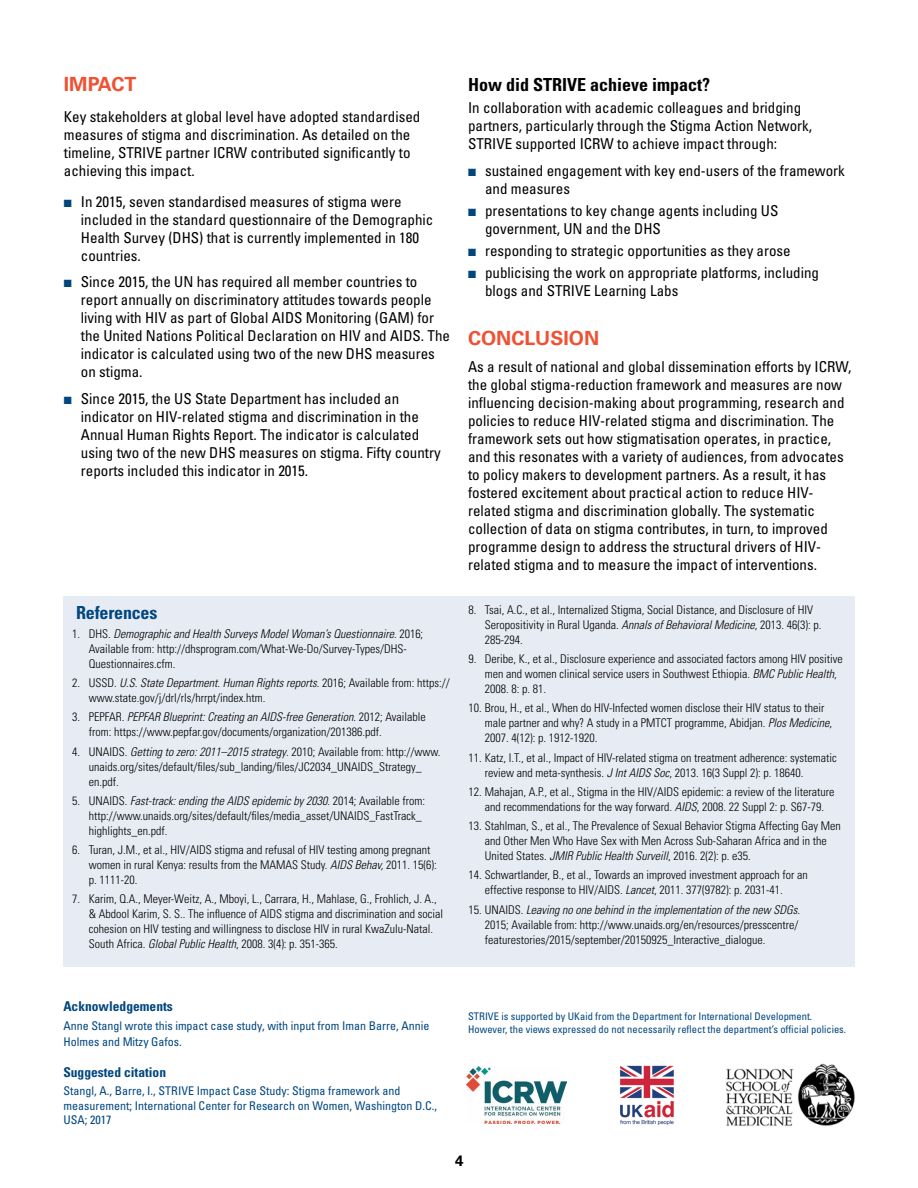
<style>
.page{position:relative;width:918px;height:1188px;background:#fff}
.page>*{position:absolute;margin:0;border:0;box-sizing:border-box;transform-origin:0 0}
.t1{font:700 19.5px "Univers";color:#f05133}
.t2{font:700 condensed 18px "Univers";color:#000}
.t3{font:700 condensed 18px "Univers";letter-spacing:-.01em;color:#00467f}
.t4{font:condensed 15px/18px "Univers";color:#000}
.t5{font:700 15px "Univers";color:#000}
.t6{font:700 condensed 13.5px "Univers";color:#00467f}
.t7{font:300 condensed 12px/15px "Univers";color:#000}
.t8{font:condensed 12px/14.4px "Univers";color:#00467f}
.t9{font:condensed 10.5px/12.6px "Univers";color:#00467f}
.s1{color:#00467f}
.s2{font-style:italic}
</style>
<div class="page">
<div style="left:64px;top:596px;width:791px;height:371px;background:#e7ebf4"></div>
<img style="left:466px;top:1067px;width:101px;height:57px">
<img style="left:620px;top:1065px;width:54px;height:61px">
<img style="left:726px;top:1063px;width:129px;height:64px">
<h1 class="t1" style="left:64px;top:73px;width:48px">IMPACT</h1>
<p class="t4" style="left:64px;top:107px;width:358px">Key stakeholders at global level have adopted standardised measures of stigma and discrimination. As detailed on the timeline, STRIVE partner ICRW contributed significantly to achieving this impact.</p>
<p class="t4" style="left:81px;top:192px;width:354px;text-indent:-17px"><span class="s1">■</span> In 2015, seven standardised measures of stigma were included in the standard questionnaire of the Demographic Health Survey (DHS) that is currently implemented in 180 countries.</p>
<p class="t4" style="left:81px;top:273px;width:371px;text-indent:-17px"><span class="s1">■</span> Since 2015, the UN has required all member countries to report annually on discriminatory attitudes towards people living with HIV as part of Global AIDS Monitoring (GAM) for the United Nations Political Declaration on HIV and AIDS. The indicator is calculated using two of the new DHS measures on stigma.</p>
<p class="t4" style="left:81px;top:389px;width:361px;text-indent:-17px"><span class="s1">■</span> Since 2015, the US State Department has included an indicator on HIV-related stigma and discrimination in the Annual Human Rights Report. The indicator is calculated using two of the new DHS measures on stigma. Fifty country reports included this indicator in 2015.</p>
<h2 class="t3" style="left:76px;top:601px;width:83px">References</h2>
<p class="t7" style="left:89px;top:626px;width:336px;text-indent:-16px">1. DHS. <span class="s2">Demographic and Health Surveys Model Woman’s Questionnaire</span>. 2016;<br>Available from: http://dhsprogram.com/What-We-Do/Survey-Types/DHS-<br>Questionnaires.cfm.</p>
<p class="t7" style="left:89px;top:676px;width:362px;text-indent:-16px">2. USSD. <span class="s2">U.S. State Department. Human Rights reports</span>. 2016; Available from: https:// www.state.gov/j/drl/rls/hrrpt/index.htm.</p>
<p class="t7" style="left:89px;top:710px;width:339px;text-indent:-16px">3. PEPFAR. <span class="s2">PEPFAR Blueprint: Creating an AIDS-free Generation</span>. 2012; Available from: https://www.pepfar.gov/documents/organization/201386.pdf.</p>
<p class="t7" style="left:89px;top:744px;width:353px;text-indent:-16px">4. UNAIDS. <span class="s2">Getting to zero: 2011–2015 strategy</span>. 2010; Available from: http://www. unaids.org/sites/default/files/sub_landing/files/JC2034_UNAIDS_Strategy_ en.pdf.</p>
<p class="t7" style="left:89px;top:793px;width:338px;text-indent:-16px">5. UNAIDS. <span class="s2">Fast-track: ending the AIDS epidemic by 2030</span>. 2014; Available from: http://www.unaids.org/sites/default/files/media_asset/UNAIDS_FastTrack_ highlights_en.pdf.</p>
<p class="t7" style="left:89px;top:842px;width:349px;text-indent:-16px">6. Turan, J.M., et al., HIV/AIDS stigma and refusal of HIV testing among pregnant women in rural Kenya: results from the MAMAS Study. <span class="s2">AIDS Behav,</span> 2011. 15(6): p. 1111-20.</p>
<p class="t7" style="left:89px;top:892px;width:356px;text-indent:-16px">7. Karim, Q.A., Meyer-Weitz, A., Mboyi, L., Carrara, H., Mahlase, G., Frohlich, J. A., &amp; Abdool Karim, S. S.. The influence of AIDS stigma and discrimination and social cohesion on HIV testing and willingness to disclose HIV in rural KwaZulu-Natal.<br>South Africa. <span class="s2">Global Public Health</span>, 2008. 3(4): p. 351-365.</p>
<h2 class="t2" style="left:468px;top:74px;width:244px">How did STRIVE achieve impact?</h2>
<p class="t4" style="left:468px;top:99px;width:346px">In collaboration with academic colleagues and bridging partners, particularly through the Stigma Action Network,<br>STRIVE supported ICRW to achieve impact through:</p>
<p class="t4" style="left:485px;top:161px;width:361px;text-indent:-17px"><span class="s1">■</span> sustained engagement with key end-users of the framework and measures</p>
<p class="t4" style="left:485px;top:201px;width:295px;text-indent:-17px"><span class="s1">■</span> presentations to key change agents including US government, UN and the DHS</p>
<p class="t4" style="left:468px;top:242px;width:324px"><span class="s1">■</span> responding to strategic opportunities as they arose</p>
<p class="t4" style="left:485px;top:264px;width:336px;text-indent:-17px"><span class="s1">■</span> publicising the work on appropriate platforms, including blogs and STRIVE Learning Labs</p>
<h1 class="t1" style="left:468px;top:327px;width:133px">CONCLUSION</h1>
<p class="t4" style="left:468px;top:357px;width:385px">As a result of national and global dissemination efforts by ICRW, the global stigma-reduction framework and measures are now influencing decision-making about programming, research and policies to reduce HIV-related stigma and discrimination. The framework sets out how stigmatisation operates, in practice, and this resonates with a variety of audiences, from advocates to policy makers to development partners. As a result, it has fostered excitement about practical action to reduce HIV&shy;related stigma and discrimination globally. The systematic collection of data on stigma contributes, in turn, to improved programme design to address the structural drivers of HIV&shy;related stigma and to measure the impact of interventions.</p>
<p class="t7" style="left:485px;top:602px;width:338px;text-indent:-16px">8. Tsai, A.C., et al., Internalized Stigma, Social Distance, and Disclosure of HIV<br>Seropositivity in Rural Uganda. <span class="s2">Annals of Behavioral Medicine</span>, 2013. 46(3): p.<br>285-294.</p>
<p class="t7" style="left:485px;top:651px;width:359px;text-indent:-16px">9. Deribe, K., et al., Disclosure experience and associated factors among HIV positive men and women clinical service users in Southwest Ethiopia. <span class="s2">BMC Public Health</span>,<br>2008. 8: p. 81.</p>
<p class="t7" style="left:485px;top:701px;width:349px;text-indent:-16px">10. Brou, H., et al., When do HIV-Infected women disclose their HIV status to their male partner and why? A study in a PMTCT programme, Abidjan. <span class="s2">Plos Medicine</span>,<br>2007. 4(12): p. 1912-1920.</p>
<p class="t7" style="left:485px;top:750px;width:353px;text-indent:-16px">11. Katz, I.T., et al., Impact of HIV-related stigma on treatment adherence: systematic review and meta-synthesis. <span class="s2">J Int AIDS Soc</span>, 2013. 16(3 Suppl 2): p. 18640.</p>
<p class="t7" style="left:468px;top:784px;width:368px;text-align:center">12. Mahajan, A.P., et al., Stigma in the HIV/AIDS epidemic: a review of the literature and recommendations for the way forward. <span class="s2">AIDS</span>, 2008. 22 Suppl 2: p. S67-79.</p>
<p class="t7" style="left:485px;top:818px;width:357px;text-indent:-16px">13. Stahlman, S., et al., The Prevalence of Sexual Behavior Stigma Affecting Gay Men and Other Men Who Have Sex with Men Across Sub-Saharan Africa and in the<br>United States. <span class="s2">JMIR Public Health Surveill</span>, 2016. 2(2): p. e35.</p>
<p class="t7" style="left:485px;top:868px;width:324px;text-indent:-16px">14. Schwartlander, B., et al., Towards an improved investment approach for an effective response to HIV/AIDS. <span class="s2">Lancet</span>, 2011. 377(9782): p. 2031-41.</p>
<p class="t7" style="left:485px;top:902px;width:317px;text-indent:-16px">15. UNAIDS. <span class="s2">Leaving no one behind in the implementation of the new SDGs</span>.<br>2015; Available from: http://www.unaids.org/en/resources/presscentre/ featurestories/2015/september/20150925_Interactive_dialogue.</p>
<p class="t6" style="left:63px;top:998px;width:111px">Acknowledgements</p>
<p class="t8" style="left:63px;top:1017px;width:368px;line-height:16.5px">Anne Stangl wrote this impact case study, with input from Iman Barre, Annie<br>Holmes and Mitzy Gafos.</p>
<p class="t6" style="left:63px;top:1064px;width:104px">Suggested citation</p>
<p class="t8" style="left:63px;top:1084px;width:375px">Stangl, A., Barre, I., STRIVE Impact Case Study: Stigma framework and measurement; International Center for Research on Women, Washington D.C.,<br>USA; 2017</p>
<p class="t9" style="left:468px;top:1010px;width:380px">STRIVE is supported by UKaid from the Department for International Development.<br>However, the views expressed do not necessarily reflect the department’s official policies.</p>
<p class="t5" style="left:455px;top:1151px;width:10px">4</p>
</div>
